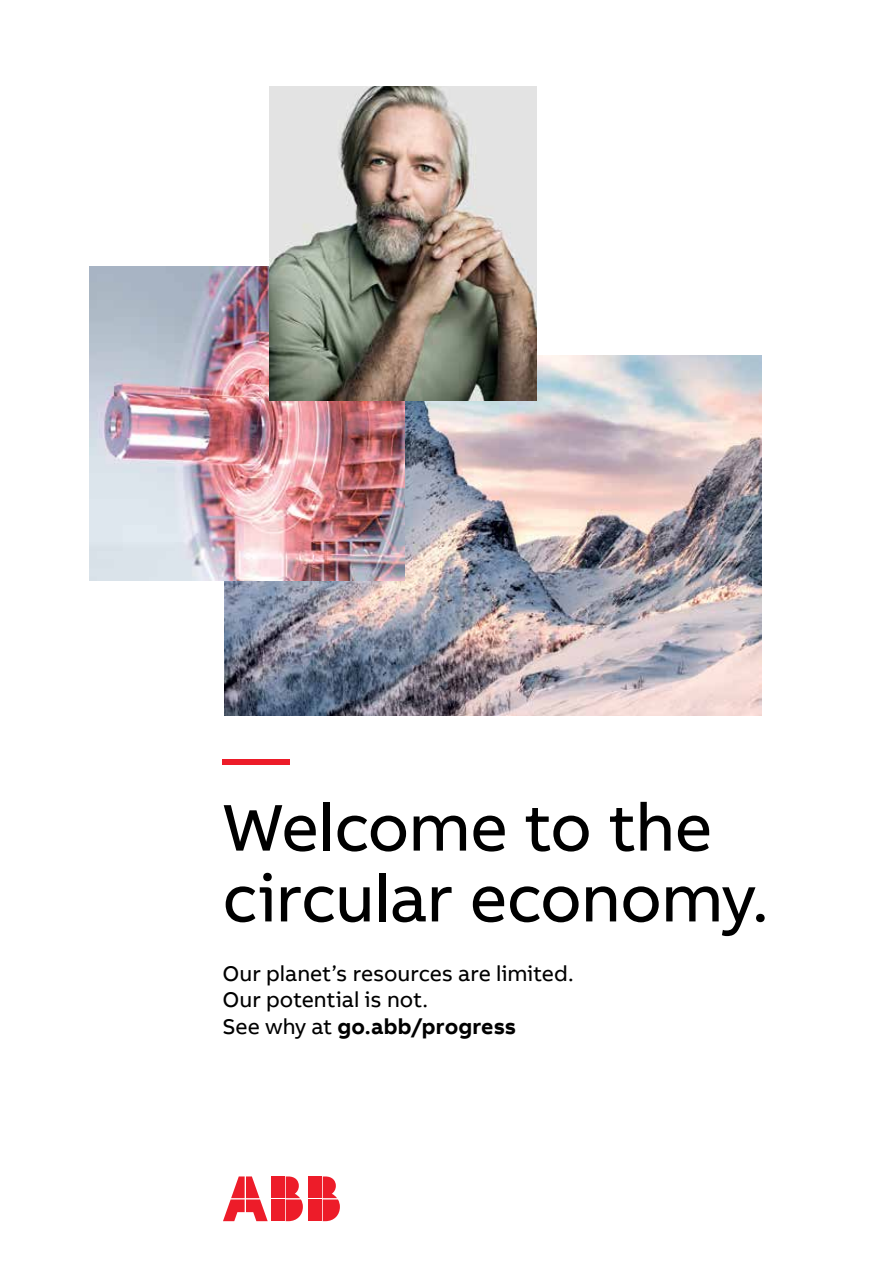
<style>
.page{position:relative;width:893px;height:1263px;background:#fff}
.page>*{position:absolute;margin:0;border:0;box-sizing:border-box;transform-origin:0 0}
.t1{font:67.8px/70.8px "AB Bvoice";letter-spacing:-.01em;color:#000}
.t2{font:67.8px "AB Bvoice";color:#ed1c29}
.t3{font:21.9px/26.2px "AB Bvoice";letter-spacing:-.005em;color:#000}
.s1{font-weight:700}
</style>
<div class="page">
<div style="left:308px;top:1176px;width:13px;height:22px;background:#ed1c29"></div>
<div style="left:308px;top:1199px;width:13px;height:22px;background:#ed1c29"></div>
<svg style="left:323px;top:1176px;width:17px;height:45px"></svg>
<svg style="left:223px;top:1176px;width:45px;height:45px"></svg>
<div style="left:271px;top:1176px;width:13px;height:22px;background:#ed1c29"></div>
<div style="left:271px;top:1199px;width:13px;height:22px;background:#ed1c29"></div>
<svg style="left:286px;top:1176px;width:17px;height:45px"></svg>
<img style="left:225px;top:355px;width:536px;height:361px">
<img style="left:90px;top:267px;width:314px;height:314px">
<img style="left:270px;top:87px;width:266px;height:314px">
<h1 class="t2" style="left:222px;top:716px;width:69px">—</h1>
<h1 class="t1" style="left:222px;top:793px;width:548px">Welcome to the circular economy.</h1>
<p class="t3" style="left:222px;top:961px;width:353px">Our planet’s resources are limited.<br>Our potential is not.<br>See why at <span class="s1">go.abb/progress</span></p>
</div>
